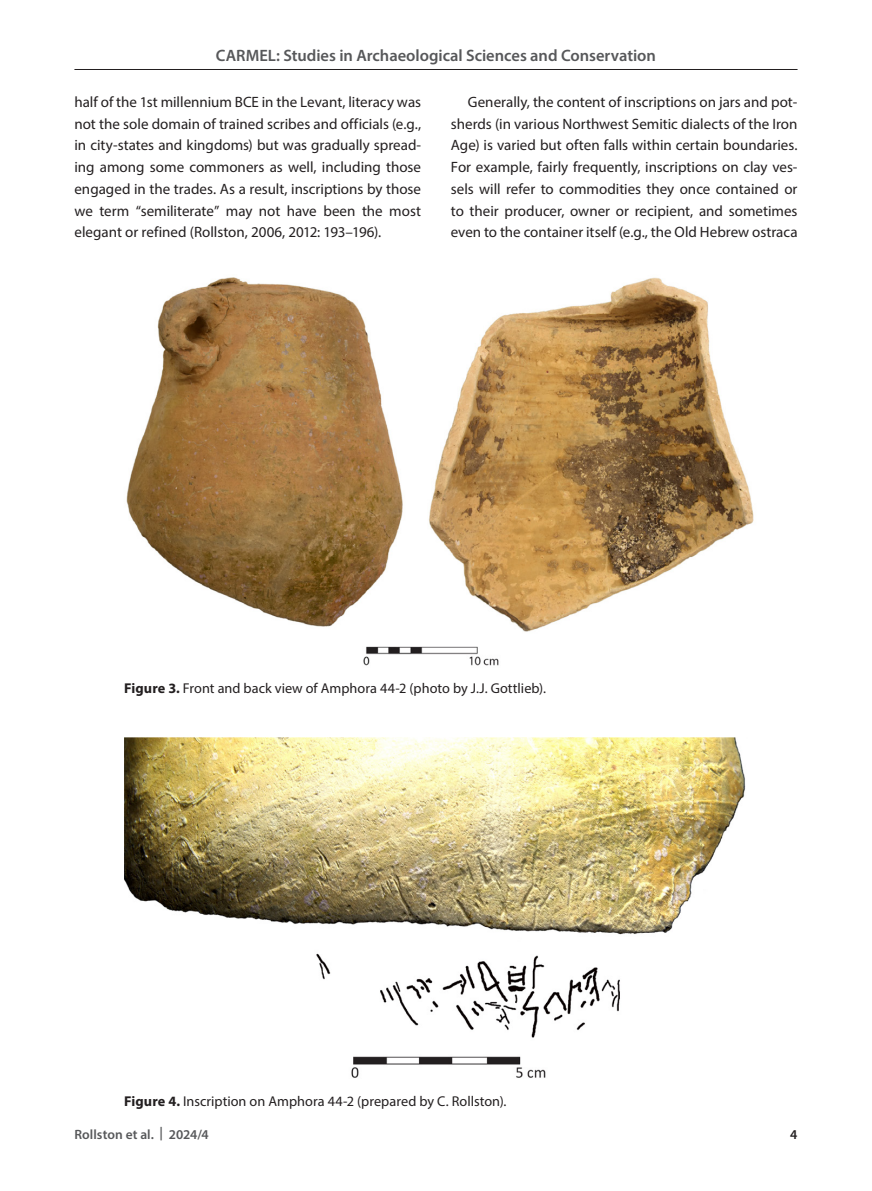
<style>
.page{position:relative;width:872px;height:1191px;background:#fff}
.page>*{position:absolute;margin:0;border:0;box-sizing:border-box;transform-origin:0 0}
.t1{font:600 16.5px "Myriad Pro";color:#57585a}
.Indent_Regular{font:15px/21.8px "Myriad Pro";color:#231f20;text-align:justify}
.REGULAR_1st_paragraph{font:15px/21.8px "Myriad Pro";color:#231f20;text-align:justify}
.Captions{font:14.25px "Myriad Pro";letter-spacing:.005em;color:#231f20}
.t2{font:600 13.5px "Myriad Pro";letter-spacing:.005em;color:#57585a}
.t3{font:600 13.5px "Myriad Pro";color:#231f20}
.s1{font-weight:700}
</style>
<div class="page">
<hr style="left:74px;top:69px;width:723px;height:1px;background:#231f20">
<img style="left:126px;top:277px;width:628px;height:389px">
<img style="left:124px;top:738px;width:622px;height:340px">
<p class="t1" style="left:216px;top:45px;width:441px">CARMEL: Studies in Archaeological Sciences and Conservation</p>
<p class="REGULAR_1st_paragraph" style="left:74px;top:91px;width:348px">half of the 1st millennium BCE in the Levant, literacy was not the sole domain of trained scribes and officials (e.g., in city-states and kingdoms) but was gradually spread&shy;ing among some commoners as well, including those engaged in the trades. As a result, inscriptions by those we term “semiliterate” may not have been the most elegant or refined (Rollston, 2006, 2012: 193–196).</p>
<p class="Indent_Regular" style="left:451px;top:91px;width:348px;text-indent:17px">Generally, the content of inscriptions on jars and pot&shy;sherds (in various Northwest Semitic dialects of the Iron Age) is varied but often falls within certain boundaries.<br>For example, fairly frequently, inscriptions on clay ves&shy;sels will refer to commodities they once contained or to their producer, owner or recipient, and sometimes even to the container itself (e.g., the Old Hebrew ostraca</p>
<p class="Captions" style="left:124px;top:680px;width:423px"><span class="s1">Figure 3.</span> Front and back view of Amphora 44-2 (photo by J.J. Gottlieb).</p>
<p class="Captions" style="left:124px;top:1092px;width:384px"><span class="s1">Figure 4.</span> Inscription on Amphora 44-2 (prepared by C. Rollston).</p>
<p class="t2" style="left:74px;top:1125px;width:136px">Rollston et al. | 2024/4</p>
<p class="t3" style="left:790px;top:1125px;width:9px">4</p>
</div>
